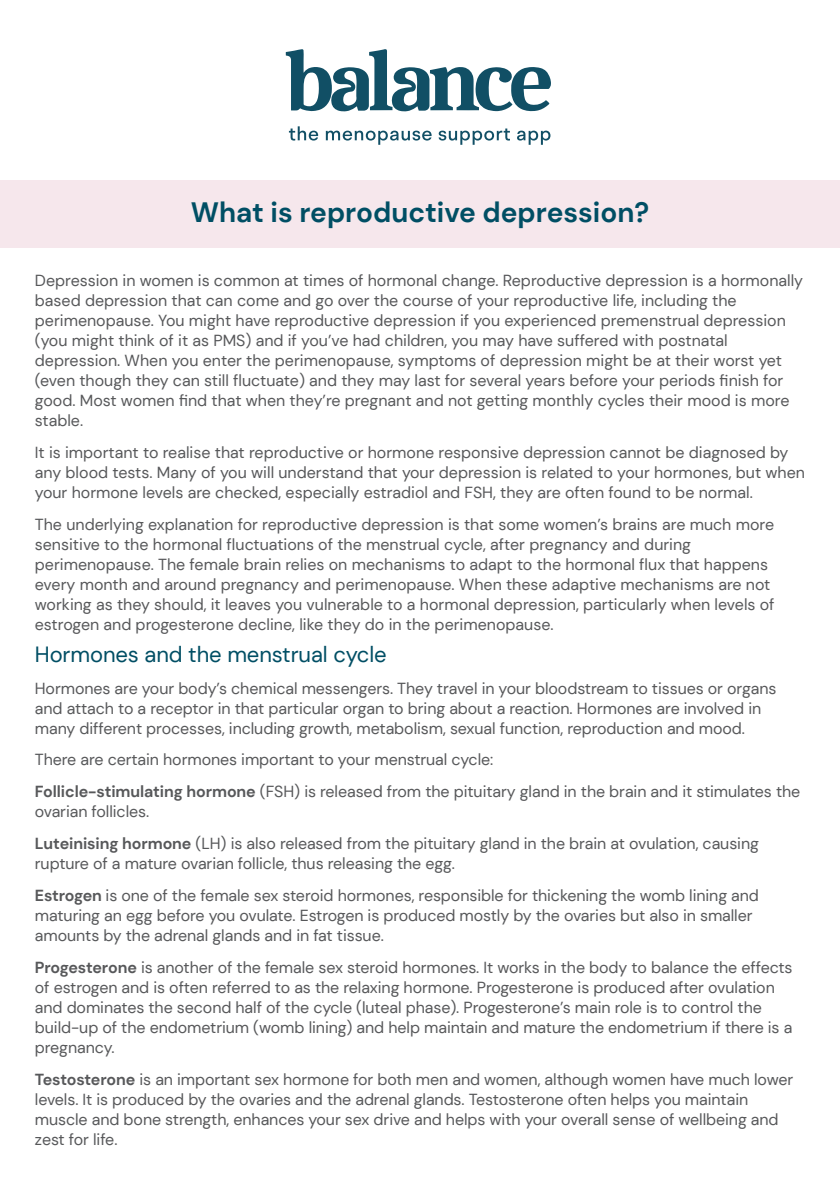
<style>
.page{position:relative;width:840px;height:1191px;background:#fff}
.page>*{position:absolute;margin:0;border:0;box-sizing:border-box;transform-origin:0 0}
.t1{font:700 28px "DM Sans";color:#004e64}
.t2{font:22px "DM Sans";letter-spacing:-.005em;color:#004e64}
.t3{font:16px/20px "DM Sans";letter-spacing:-.005em;color:#57585a}
.s1{font-weight:700}
</style>
<div class="page">
<div style="left:0;top:180px;width:839px;height:67px;background:#f6e7ec"></div>
<svg style="left:289px;top:126px;width:29px;height:15px"></svg>
<svg style="left:325px;top:131px;width:106px;height:14px"></svg>
<svg style="left:438px;top:128px;width:71px;height:17px"></svg>
<svg style="left:517px;top:131px;width:33px;height:14px"></svg>
<svg style="left:285px;top:49px;width:265px;height:62px"></svg>
<p class="t1" style="left:191px;top:194px;width:460px">What is reproductive depression?</p>
<p class="t3" style="left:35px;top:270px;width:769px">Depression in women is common at times of hormonal change. Reproductive depression is a hormonally based depression that can come and go over the course of your reproductive life, including the perimenopause. You might have reproductive depression if you experienced premenstrual depression (you might think of it as PMS) and if you’ve had children, you may have suffered with postnatal depression. When you enter the perimenopause, symptoms of depression might be at their worst yet (even though they can still fluctuate) and they may last for several years before your periods finish for good. Most women find that when they’re pregnant and not getting monthly cycles their mood is more stable.</p>
<p class="t3" style="left:35px;top:442px;width:771px">It is important to realise that reproductive or hormone responsive depression cannot be diagnosed by any blood tests. Many of you will understand that your depression is related to your hormones, but when your hormone levels are checked, especially estradiol and FSH, they are often found to be normal.</p>
<p class="t3" style="left:35px;top:514px;width:740px">The underlying explanation for reproductive depression is that some women’s brains are much more sensitive to the hormonal fluctuations of the menstrual cycle, after pregnancy and during perimenopause. The female brain relies on mechanisms to adapt to the hormonal flux that happens every month and around pregnancy and perimenopause. When these adaptive mechanisms are not working as they should, it leaves you vulnerable to a hormonal depression, particularly when levels of estrogen and progesterone decline, like they do in the perimenopause.</p>
<p class="t2" style="left:35px;top:640px;width:353px">Hormones and the menstrual cycle</p>
<p class="t3" style="left:35px;top:678px;width:742px">Hormones are your body’s chemical messengers. They travel in your bloodstream to tissues or organs and attach to a receptor in that particular organ to bring about a reaction. Hormones are involved in many different processes, including growth, metabolism, sexual function, reproduction and mood.</p>
<p class="t3" style="left:35px;top:750px;width:460px">There are certain hormones important to your menstrual cycle:</p>
<p class="t3" style="left:35px;top:782px;width:766px"><span class="s1">Follicle-stimulating hormone</span> (FSH) is released from the pituitary gland in the brain and it stimulates the ovarian follicles.</p>
<p class="t3" style="left:35px;top:834px;width:725px"><span class="s1">Luteinising hormone</span> (LH) is also released from the pituitary gland in the brain at ovulation, causing rupture of a mature ovarian follicle, thus releasing the egg.</p>
<p class="t3" style="left:35px;top:885px;width:725px"><span class="s1">Estrogen</span> is one of the female sex steroid hormones, responsible for thickening the womb lining and maturing an egg before you ovulate. Estrogen is produced mostly by the ovaries but also in smaller amounts by the adrenal glands and in fat tissue.</p>
<p class="t3" style="left:35px;top:957px;width:758px"><span class="s1">Progesterone</span> is another of the female sex steroid hormones. It works in the body to balance the effects of estrogen and is often referred to as the relaxing hormone. Progesterone is produced after ovulation and dominates the second half of the cycle (luteal phase). Progesterone’s main role is to control the build-up of the endometrium (womb lining) and help maintain and mature the endometrium if there is a pregnancy.</p>
<p class="t3" style="left:35px;top:1069px;width:759px"><span class="s1">Testosterone</span> is an important sex hormone for both men and women, although women have much lower levels. It is produced by the ovaries and the adrenal glands. Testosterone often helps you maintain muscle and bone strength, enhances your sex drive and helps with your overall sense of wellbeing and zest for life.</p>
</div>
